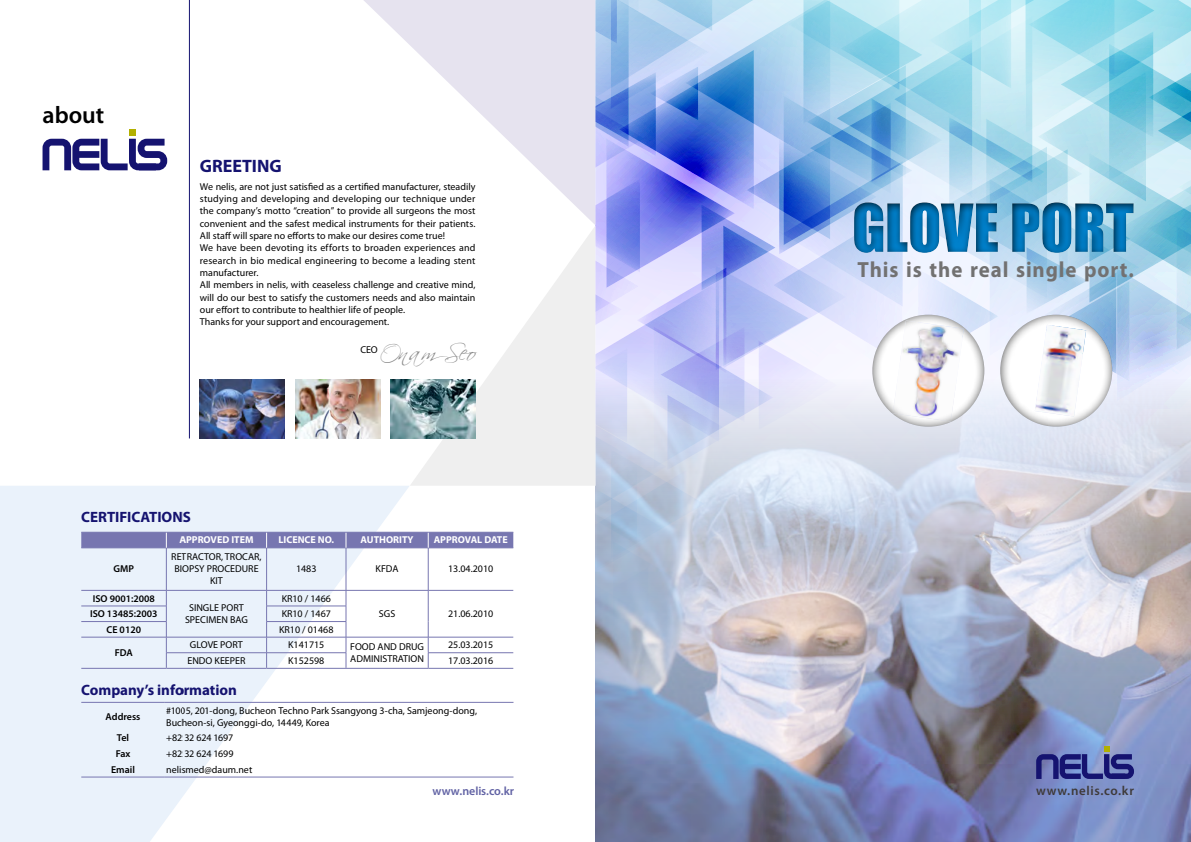
<style>
.page{position:relative;width:1191px;height:842px;background:#fff}
.page>*{position:absolute;margin:0;border:0;box-sizing:border-box;transform-origin:0 0}
.t1{font:61.2px "Impact";letter-spacing:-.005em;color:#0081cc}
.t2{font:24px "Scriptina";letter-spacing:-.005em;color:#898989}
.t3{font:600 24px "Myriad Pro";color:#000}
.t4{font:700 22px "Myriad Pro";letter-spacing:.04em;color:#727171;scale:.95 1}
.t5{font:700 18px "Myriad Pro";color:#151370}
.t6{font:700 15px "Myriad Pro";letter-spacing:-.005em;color:#151370}
.t7{font:600 13px "Myriad Pro";letter-spacing:.05em;color:#3e3a39}
.t8{font:600 12px "Myriad Pro";letter-spacing:-.005em;color:#6162a4}
.t9{font:10px/12.3px "Myriad Pro";color:#000;text-align:justify}
.t10{font:600 10px "Myriad Pro";color:#000}
.t11{font:700 10px "Myriad Pro";color:#fff}
.t12{font:10px "Myriad Pro";letter-spacing:-.02em;color:#000}
</style>
<div class="page">
<svg style="left:364px;top:0;width:231px;height:225px"></svg>
<svg style="left:410px;top:227px;width:185px;height:259px;fill:#efefef"></svg>
<svg style="left:0;top:486px;width:410px;height:356px;fill:#eaf2fb"></svg>
<hr style="left:81px;top:548px;width:85px;height:1px;background:#7776b0">
<hr style="left:166px;top:548px;width:101px;height:1px;background:#7776b0">
<hr style="left:267px;top:548px;width:79px;height:1px;background:#7776b0">
<hr style="left:346px;top:548px;width:82px;height:1px;background:#7776b0">
<hr style="left:428px;top:548px;width:85px;height:1px;background:#7776b0">
<hr style="left:81px;top:590px;width:85px;height:1px;background:#7776b0">
<hr style="left:166px;top:590px;width:101px;height:1px;background:#7776b0">
<hr style="left:267px;top:590px;width:79px;height:1px;background:#7776b0">
<hr style="left:346px;top:590px;width:82px;height:1px;background:#7776b0">
<hr style="left:428px;top:590px;width:85px;height:1px;background:#7776b0">
<hr style="left:81px;top:606px;width:85px;height:1px;background:#7776b0">
<hr style="left:266px;top:606px;width:80px;height:1px;background:#7776b0">
<hr style="left:81px;top:621px;width:85px;height:1px;background:#7776b0">
<hr style="left:266px;top:621px;width:80px;height:1px;background:#7776b0">
<hr style="left:81px;top:637px;width:85px;height:1px;background:#7776b0">
<hr style="left:166px;top:637px;width:101px;height:1px;background:#7776b0">
<hr style="left:267px;top:637px;width:79px;height:1px;background:#7776b0">
<hr style="left:346px;top:637px;width:82px;height:1px;background:#7776b0">
<hr style="left:428px;top:637px;width:85px;height:1px;background:#7776b0">
<hr style="left:166px;top:652px;width:101px;height:1px;background:#7776b0">
<hr style="left:267px;top:652px;width:79px;height:1px;background:#7776b0">
<hr style="left:428px;top:652px;width:85px;height:1px;background:#7776b0">
<hr style="left:81px;top:668px;width:85px;height:1px;background:#7776b0">
<hr style="left:346px;top:668px;width:82px;height:1px;background:#7776b0">
<hr style="left:166px;top:668px;width:101px;height:1px;background:#7776b0">
<hr style="left:267px;top:668px;width:79px;height:1px;background:#7776b0">
<hr style="left:428px;top:668px;width:85px;height:1px;background:#7776b0">
<hr style="left:166px;top:548px;width:1px;height:42px;background:#7776b0">
<hr style="left:266px;top:548px;width:1px;height:42px;background:#7776b0">
<hr style="left:346px;top:548px;width:1px;height:42px;background:#7776b0">
<hr style="left:428px;top:548px;width:1px;height:42px;background:#7776b0">
<svg style="left:166px;top:590px;width:1px;height:78px"></svg>
<svg style="left:266px;top:590px;width:1px;height:78px"></svg>
<svg style="left:346px;top:590px;width:1px;height:78px"></svg>
<svg style="left:428px;top:590px;width:1px;height:78px"></svg>
<div style="left:81px;top:532px;width:432px;height:16px;background:#7776b0"></div>
<hr style="left:81px;top:702px;width:84px;height:1px;background:#7776b0">
<hr style="left:165px;top:702px;width:348px;height:1px;background:#7776b0">
<hr style="left:81px;top:776px;width:84px;height:1px;background:#7776b0">
<hr style="left:165px;top:776px;width:348px;height:1px;background:#7776b0">
<img style="left:200px;top:380px;width:85px;height:58px">
<img style="left:295px;top:380px;width:85px;height:58px">
<img style="left:390px;top:380px;width:85px;height:58px">
<svg style="left:43px;top:139px;width:124px;height:31px"></svg>
<div style="left:129px;top:129px;width:7px;height:7px;background:#b2b000"></div>
<hr style="left:189px;top:0;width:1px;height:438px;background:#151370">
<img style="left:595px;top:0;width:596px;height:842px">
<p class="t3" style="left:43px;top:100px;width:63px">about</p>
<p class="t5" style="left:200px;top:154px;width:83px">GREETING</p>
<p class="t9" style="left:200px;top:180px;width:277px">We nelis, are not just satisfied as a certified manufacturer, steadily studying and developing and developing our technique under the company’s motto “creation” to provide all surgeons the most convenient and the safest medical instruments for their patients.<br>All staff will spare no efforts to make our desires come true!</p>
<p class="t9" style="left:200px;top:242px;width:277px">We have been devoting its efforts to broaden experiences and research in bio medical engineering to become a leading stent manufacturer.</p>
<p class="t9" style="left:200px;top:279px;width:277px">All members in nelis, with ceaseless challenge and creative mind, will do our best to satisfy the customers needs and also maintain our effort to contribute to healthier life of people.</p>
<p class="t9" style="left:200px;top:316px;width:191px">Thanks for your support and encouragement.</p>
<p class="t9" style="left:360px;top:344px;width:19px">CEO</p>
<p class="t2" style="left:380px;top:338px;width:97px">OnamSeo</p>
<p class="t6" style="left:81px;top:507px;width:111px">CERTIFICATIONS</p>
<p class="t11" style="left:179px;top:533px;width:75px">APPROVED ITEM</p>
<p class="t11" style="left:278px;top:533px;width:57px">LICENCE NO.</p>
<p class="t11" style="left:361px;top:533px;width:54px">AUTHORITY</p>
<p class="t11" style="left:434px;top:533px;width:76px">APPROVAL DATE</p>
<p class="t10" style="left:114px;top:563px;width:22px">GMP</p>
<p class="t9" style="left:171px;top:551px;width:92px;line-height:12px;text-align:center">RETRACTOR, TROCAR,<br>BIOPSY PROCEDURE<br>KIT</p>
<p class="t9" style="left:296px;top:563px;width:22px">1483</p>
<p class="t9" style="left:376px;top:563px;width:24px">KFDA</p>
<p class="t9" style="left:448px;top:563px;width:47px">13.04.2010</p>
<p class="t10" style="left:93px;top:592px;width:64px">ISO 9001:2008</p>
<p class="t9" style="left:282px;top:592px;width:51px">KR10 / 1466</p>
<p class="t9" style="left:189px;top:601px;width:56px">SINGLE PORT</p>
<p class="t9" style="left:185px;top:613px;width:64px">SPECIMEN BAG</p>
<p class="t10" style="left:90px;top:607px;width:69px">ISO 13485:2003</p>
<p class="t9" style="left:282px;top:607px;width:51px">KR10 / 1467</p>
<p class="t9" style="left:379px;top:607px;width:18px">SGS</p>
<p class="t9" style="left:448px;top:607px;width:47px">21.06.2010</p>
<p class="t10" style="left:107px;top:623px;width:36px">CE 0120</p>
<p class="t9" style="left:279px;top:623px;width:56px">KR10 / 01468</p>
<p class="t10" style="left:115px;top:646px;width:20px">FDA</p>
<p class="t9" style="left:190px;top:639px;width:54px">GLOVE PORT</p>
<p class="t9" style="left:288px;top:639px;width:38px">K141715</p>
<p class="t9" style="left:350px;top:640px;width:75px">FOOD AND DRUG</p>
<p class="t9" style="left:350px;top:652px;width:75px">ADMINISTRATION</p>
<p class="t9" style="left:448px;top:639px;width:47px">25.03.2015</p>
<p class="t9" style="left:187px;top:654px;width:60px">ENDO KEEPER</p>
<p class="t9" style="left:288px;top:654px;width:38px">K152598</p>
<p class="t9" style="left:448px;top:654px;width:47px">17.03.2016</p>
<p class="t6" style="left:81px;top:680px;width:157px">Company’s information</p>
<p class="t10" style="left:106px;top:710px;width:36px">Address</p>
<p class="t9" style="left:166px;top:704px;width:312px;line-height:12px">#1005, 201-dong, Bucheon Techno Park Ssangyong 3-cha, Samjeong-dong,<br>Bucheon-si, Gyeonggi-do, 14449, Korea</p>
<p class="t10" style="left:117px;top:731px;width:14px">Tel</p>
<p class="t12" style="left:166px;top:732px;width:68px">+82 32 624 1697</p>
<p class="t10" style="left:116px;top:747px;width:16px">Fax</p>
<p class="t9" style="left:166px;top:747px;width:69px">+82 32 624 1699</p>
<p class="t10" style="left:111px;top:763px;width:25px">Email</p>
<p class="t9" style="left:166px;top:763px;width:88px">nelismed@daum.net</p>
<p class="t8" style="left:432px;top:783px;width:83px">www.nelis.co.kr</p>
<h1 class="t1" style="left:852px;top:180px;width:283px">GLOVE PORT</h1>
<p class="t4" style="left:857px;top:255px;width:292px">This is the real single port.</p>
<p class="t7" style="left:1036px;top:782px;width:99px">www.nelis.co.kr</p>
</div>
